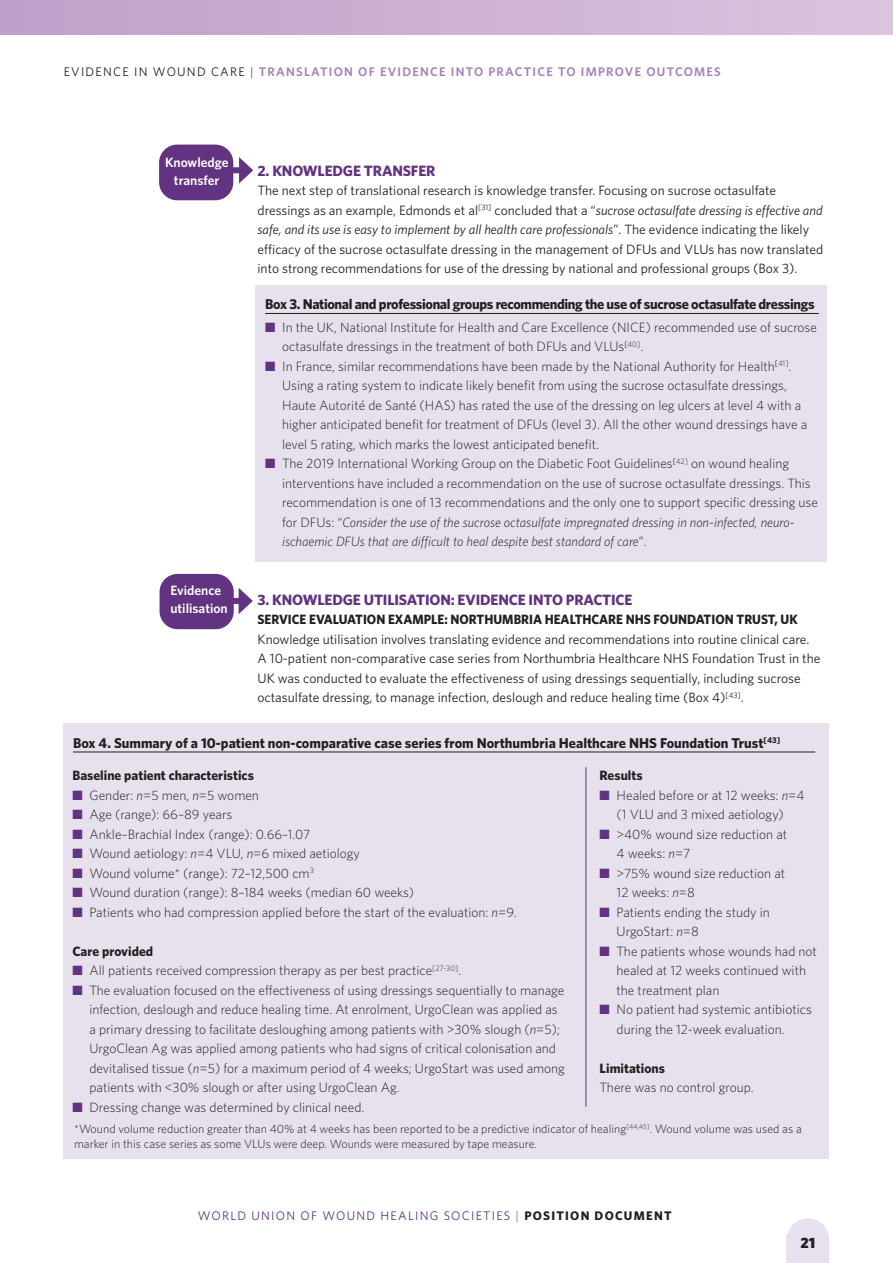
<style>
.page{position:relative;width:893px;height:1263px;background:#fff}
.page>*{position:absolute;margin:0;border:0;box-sizing:border-box;transform-origin:0 0}
.t1{font:700 15px "Whitney";letter-spacing:-.01em;color:#613380}
.t2{font:900 15px "Whitney";color:#231f20}
.t3{font:700 14.25px "Whitney";color:#231f20}
.t4{font:700 14.25px "Whitney";letter-spacing:-.02em;color:#231f20}
.t5{font:300 13.5px/19.5px "Whitney";color:#231f20}
.t6{font:13.5px/19.5px "Whitney";color:#231f20}
.t7{font:700 13.5px "Whitney";color:#231f20;scale:.95 1}
.t8{font:700 13.5px "Whitney";color:#231f20}
.t9{font:600 13.5px/18px "Whitney";color:#fff;text-align:center}
.t10{font:600 12.45px "Whitney";letter-spacing:.1em;color:#a67fb9}
.t11{font:12.45px "Whitney";letter-spacing:.1em;color:#613380}
.t12{font:300 12px/15px "Whitney";color:#231f20}
.s1{font-weight:400;color:#231f20}
.s2{font-weight:300;color:#231f20}
.s3{font-style:italic}
.s4{color:#613380}
.s5{font-weight:300}
.s6{font-weight:700;color:#231f20}
</style>
<div class="page">
<svg style="left:787px;top:1218px;width:41px;height:16px"></svg>
<div style="left:786px;top:1234px;width:43px;height:29px;background:#e7e1ed"></div>
<div style="left:0;top:0;width:893px;height:34px;background:linear-gradient(to right,#bf9fca,#dcc4df)"></div>
<div style="left:256px;top:285px;width:571px;height:277px;background:#e7e1ed"></div>
<hr style="left:265px;top:313px;width:554px;height:1px;background:#231f20">
<div style="left:160px;top:574px;width:74px;height:55px;background:#613380;border-radius:18px"></div>
<div style="left:159px;top:145px;width:74px;height:55px;background:#613380;border-radius:18px"></div>
<div style="left:64px;top:723px;width:765px;height:436px;background:#e7e1ed"></div>
<hr style="left:73px;top:752px;width:742px;height:1px;background:#231f20">
<div style="left:230px;top:167px;width:14px;height:6px;background:#613380"></div>
<svg style="left:239px;top:157px;width:14px;height:26px"></svg>
<div style="left:215px;top:598px;width:29px;height:6px;background:#613380"></div>
<svg style="left:239px;top:588px;width:14px;height:26px"></svg>
<hr style="left:586px;top:767px;width:1px;height:340px;background:#613380">
<p class="t10" style="left:64px;top:64px;width:659px"><span class="s1">EVIDENCE IN WOUND CARE</span> <span class="s2">|</span> TRANSLATION OF EVIDENCE INTO PRACTICE TO IMPROVE OUTCOMES</p>
<p class="t9" style="left:165px;top:153px;width:65px">Knowledge transfer</p>
<p class="t9" style="left:170px;top:581px;width:59px;text-align:left">Evidence utilisation</p>
<p class="t1" style="left:257px;top:161px;width:179px">2. KNOWLEDGE TRANSFER</p>
<p class="t6" style="left:257px;top:180px;width:567px">The next step of translational research is knowledge transfer. Focusing on sucrose octasulfate dressings as an example, Edmonds et al<sup>[31]</sup> concluded that a “<span class="s3">sucrose octasulfate dressing is effective and safe, and its use is easy to implement by all health care professionals</span>”. The evidence indicating the likely efficacy of the sucrose octasulfate dressing in the management of DFUs and VLUs has now translated into strong recommendations for use of the dressing by national and professional groups (Box 3).</p>
<p class="t4" style="left:265px;top:295px;width:551px">Box 3. National and professional groups recommending the use of sucrose octasulfate dressings</p>
<p class="t5" style="left:282px;top:317px;width:536px;text-indent:-17px"><span class="s4">■</span> In the UK, National Institute for Health and Care Excellence (NICE) recommended use of sucrose octasulfate dressings in the treatment of both DFUs and VLUs<sup>[</sup><sup>40]</sup>.</p>
<p class="t5" style="left:282px;top:356px;width:527px;text-indent:-17px"><span class="s4">■</span> In France, similar recommendations have been made by the National Authority for Health<sup>[</sup><sup>41]</sup>.<br>Using a rating system to indicate likely benefit from using the sucrose octasulfate dressings, Haute Autorité de Santé (HAS) has rated the use of the dressing on leg ulcers at level 4 with a higher anticipated benefit for treatment of DFUs (level 3). All the other wound dressings have a level 5 rating, which marks the lowest anticipated benefit.</p>
<p class="t5" style="left:282px;top:453px;width:537px;text-indent:-17px"><span class="s4">■</span> The 2019 International Working Group on the Diabetic Foot Guidelines<sup>[</sup><sup>42]</sup> on wound healing interventions have included a recommendation on the use of sucrose octasulfate dressings. This recommendation is one of 13 recommendations and the only one to support specific dressing use for DFUs: “<span class="s3">Consider the use of the sucrose octasulfate impregnated dressing in non-infected, neuro&shy;ischaemic DFUs that are difficult to heal despite best standard of care</span>”.</p>
<p class="t1" style="left:257px;top:590px;width:376px">3. KNOWLEDGE UTILISATION: EVIDENCE INTO PRACTICE</p>
<p class="t7" style="left:257px;top:611px;width:570px">SERVICE EVALUATION EXAMPLE: NORTHUMBRIA HEALTHCARE NHS FOUNDATION TRUST, UK</p>
<p class="t6" style="left:257px;top:629px;width:564px">Knowledge utilisation involves translating evidence and recommendations into routine clinical care.<br>A 10-patient non-comparative case series from Northumbria Healthcare NHS Foundation Trust in the UK was conducted to evaluate the effectiveness of using dressings sequentially, including sucrose octasulfate dressing, to manage infection, deslough and reduce healing time (Box 4)<sup>[43]</sup>.</p>
<p class="t3" style="left:73px;top:734px;width:709px">Box 4. Summary of a 10-patient non-comparative case series from Northumbria Healthcare NHS Foundation Trust<sup>[43]</sup></p>
<p class="t8" style="left:72px;top:767px;width:183px">Baseline patient characteristics</p>
<p class="t5" style="left:72px;top:785px;width:188px"><span class="s4">■</span> Gender: <span class="s3">n</span>=5 men, <span class="s3">n</span>=5 women</p>
<p class="t5" style="left:72px;top:804px;width:161px"><span class="s4">■</span> Age (range): 66–89 years</p>
<p class="t5" style="left:72px;top:824px;width:239px"><span class="s4">■</span> Ankle–Brachial Index (range): 0.66–1.07</p>
<p class="t5" style="left:72px;top:843px;width:289px"><span class="s4">■</span> Wound aetiology: <span class="s3">n</span>=4 VLU, <span class="s3">n</span>=6 mixed aetiology</p>
<p class="t5" style="left:72px;top:863px;width:243px"><span class="s4">■</span> Wound volume* (range): 72–12,500 cm<sup>3</sup></p>
<p class="t5" style="left:72px;top:882px;width:343px"><span class="s4">■</span> Wound duration (range): 8–184 weeks (median 60 weeks)</p>
<p class="t5" style="left:72px;top:902px;width:446px"><span class="s4">■</span> Patients who had compression applied before the start of the evaluation: <span class="s3">n</span>=9.</p>
<p class="t8" style="left:72px;top:943px;width:82px">Care provided</p>
<p class="t5" style="left:72px;top:960px;width:390px"><span class="s4">■</span> All patients received compression therapy as per best practice<sup>[27-30]</sup>.</p>
<p class="t5" style="left:89px;top:980px;width:477px;text-indent:-17px"><span class="s4">■</span> The evaluation focused on the effectiveness of using dressings sequentially to manage infection, deslough and reduce healing time. At enrolment, UrgoClean was applied as a primary dressing to facilitate desloughing among patients with &gt;30% slough (<span class="s3">n</span>=5); UrgoClean Ag was applied among patients who had signs of critical colonisation and devitalised tissue (<span class="s3">n</span>=5) for a maximum period of 4 weeks; UrgoStart was used among patients with &lt;30% slough or after using UrgoClean Ag.</p>
<p class="t5" style="left:72px;top:1097px;width:293px"><span class="s4">■</span> Dressing change was determined by clinical need.</p>
<p class="t8" style="left:600px;top:767px;width:45px">Results</p>
<p class="t5" style="left:600px;top:785px;width:206px;text-align:center"><span class="s4">■</span> Healed before or at 12 weeks: <span class="s3">n</span>=4 (1 VLU and 3 mixed aetiology)</p>
<p class="t5" style="left:617px;top:824px;width:172px;text-indent:-17px"><span class="s4">■</span> &gt;40% wound size reduction at<br>4 weeks: <span class="s3">n</span>=7</p>
<p class="t5" style="left:617px;top:863px;width:170px;text-indent:-17px"><span class="s4">■</span> &gt;75% wound size reduction at<br>12 weeks: <span class="s3">n</span>=8</p>
<p class="t5" style="left:617px;top:902px;width:155px;text-indent:-17px"><span class="s4">■</span> Patients ending the study in<br>UrgoStart: <span class="s3">n</span>=8</p>
<p class="t5" style="left:617px;top:941px;width:202px;text-indent:-17px"><span class="s4">■</span> The patients whose wounds had not healed at 12 weeks continued with the treatment plan</p>
<p class="t5" style="left:617px;top:999px;width:197px;text-indent:-17px"><span class="s4">■</span> No patient had systemic antibiotics during the 12-week evaluation.</p>
<p class="t8" style="left:600px;top:1060px;width:67px">Limitations</p>
<p class="t5" style="left:600px;top:1077px;width:156px">There was no control group.</p>
<p class="t12" style="left:74px;top:1121px;width:729px">*Wound volume reduction greater than 40% at 4 weeks has been reported to be a predictive indicator of healing<sup>[44,45]</sup>. Wound volume was used as a marker in this case series as some VLUs were deep. Wounds were measured by tape measure.</p>
<p class="t11" style="left:198px;top:1208px;width:475px">WORLD UNION OF WOUND HEALING SOCIETIES <span class="s5">|</span> <span class="s6">POSITION DOCUMENT</span></p>
<p class="t2" style="left:800px;top:1234px;width:16px">21</p>
</div>
